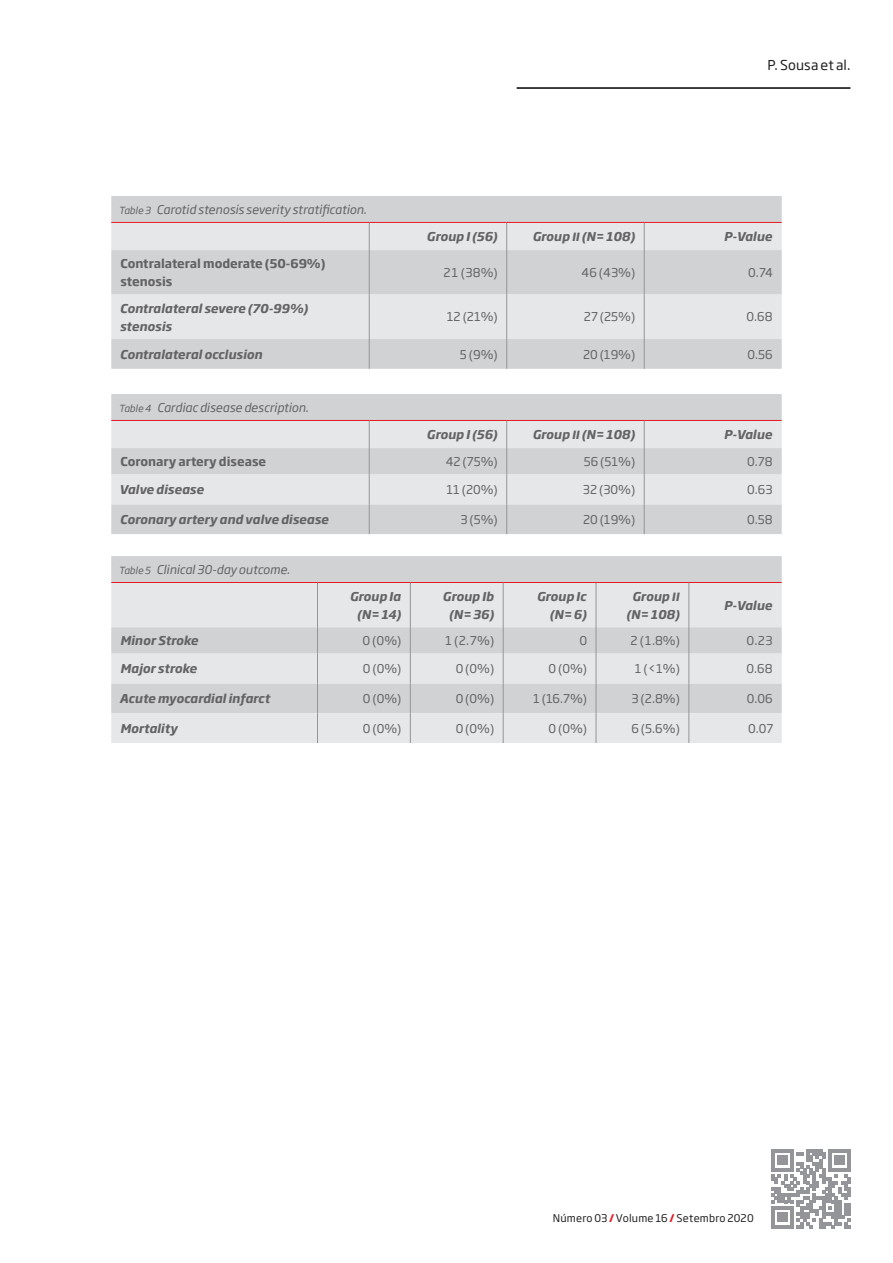
<style>
.page{position:relative;width:893px;height:1263px;background:#fff}
.page>*{position:absolute;margin:0;border:0;box-sizing:border-box;transform-origin:0 0}
._03__autores{font:13.5px "Soho Gothic Pro";letter-spacing:.01em;color:#231f20}
._08__tabelas{font:italic 700 12px/18px "Soho Gothic Pro";color:#636366}
._08__tabelas-2{font:12px "Soho Gothic Pro";color:#636366}
._08__tabelas-3{font:italic 12px "Soho Gothic Pro";color:#636366}
._08__tabelas-4{font:700 12px/18px "Soho Gothic Pro";color:#636366}
.t1{font:10.5px "Soho Gothic Pro";letter-spacing:.02em;color:#231f20}
.s1{font-size:9.75px}
.s2{font-size:11.25px}
.s3{font-family:"Soho Std";font-weight:700;color:#e51a23}
</style>
<div class="page">
<hr style="left:517px;top:87px;width:333px;height:2px;background:#000">
<svg style="left:771px;top:1149px;width:80px;height:79px"></svg>
<div style="left:111px;top:556px;width:671px;height:26px;background:#d1d2d4"></div>
<svg style="left:111px;top:583px;width:671px;height:160px;background:#dedfe1"></svg>
<hr style="left:317px;top:583px;width:1px;height:44px;background:#939598">
<hr style="left:410px;top:583px;width:1px;height:44px;background:#939598">
<hr style="left:503px;top:583px;width:1px;height:44px;background:#939598">
<hr style="left:596px;top:583px;width:1px;height:44px;background:#939598">
<hr style="left:689px;top:583px;width:1px;height:44px;background:#939598">
<svg style="left:317px;top:627px;width:1px;height:56px"></svg>
<svg style="left:410px;top:627px;width:1px;height:56px"></svg>
<svg style="left:503px;top:627px;width:1px;height:56px"></svg>
<svg style="left:596px;top:627px;width:1px;height:56px"></svg>
<svg style="left:689px;top:627px;width:1px;height:56px"></svg>
<hr style="left:317px;top:683px;width:1px;height:30px;background:#939598">
<hr style="left:410px;top:683px;width:1px;height:30px;background:#939598">
<hr style="left:503px;top:683px;width:1px;height:30px;background:#939598">
<hr style="left:596px;top:683px;width:1px;height:30px;background:#939598">
<hr style="left:689px;top:683px;width:1px;height:30px;background:#939598">
<hr style="left:317px;top:713px;width:1px;height:30px;background:#939598">
<hr style="left:410px;top:713px;width:1px;height:30px;background:#939598">
<hr style="left:503px;top:713px;width:1px;height:30px;background:#939598">
<hr style="left:596px;top:713px;width:1px;height:30px;background:#939598">
<hr style="left:689px;top:713px;width:1px;height:30px;background:#939598">
<hr style="left:111px;top:582px;width:206px;height:1px;background:#e51a23">
<hr style="left:317px;top:582px;width:93px;height:1px;background:#e51a23">
<hr style="left:410px;top:582px;width:93px;height:1px;background:#e51a23">
<hr style="left:503px;top:582px;width:93px;height:1px;background:#e51a23">
<hr style="left:596px;top:582px;width:93px;height:1px;background:#e51a23">
<hr style="left:689px;top:582px;width:93px;height:1px;background:#e51a23">
<div style="left:111px;top:196px;width:671px;height:173px;background:#d1d2d4"></div>
<svg style="left:111px;top:223px;width:671px;height:116px;background:#dddee0"></svg>
<svg style="left:369px;top:223px;width:1px;height:27px"></svg>
<svg style="left:506px;top:223px;width:1px;height:27px"></svg>
<svg style="left:644px;top:223px;width:1px;height:27px"></svg>
<hr style="left:369px;top:250px;width:1px;height:45px;background:#939598">
<hr style="left:506px;top:250px;width:1px;height:45px;background:#939598">
<hr style="left:644px;top:250px;width:1px;height:45px;background:#939598">
<hr style="left:369px;top:295px;width:1px;height:44px;background:#939598">
<hr style="left:506px;top:295px;width:1px;height:44px;background:#939598">
<hr style="left:644px;top:295px;width:1px;height:44px;background:#939598">
<hr style="left:369px;top:339px;width:1px;height:30px;background:#939598">
<hr style="left:506px;top:339px;width:1px;height:30px;background:#939598">
<hr style="left:644px;top:339px;width:1px;height:30px;background:#939598">
<hr style="left:111px;top:222px;width:258px;height:1px;background:#e51a23">
<hr style="left:369px;top:222px;width:138px;height:1px;background:#e51a23">
<hr style="left:507px;top:222px;width:137px;height:1px;background:#e51a23">
<hr style="left:644px;top:222px;width:138px;height:1px;background:#e51a23">
<div style="left:111px;top:394px;width:671px;height:140px;background:#d1d2d4"></div>
<svg style="left:111px;top:421px;width:671px;height:83px;background:#dfe0e2"></svg>
<svg style="left:369px;top:421px;width:1px;height:83px"></svg>
<svg style="left:506px;top:421px;width:1px;height:83px"></svg>
<svg style="left:644px;top:421px;width:1px;height:83px"></svg>
<hr style="left:369px;top:504px;width:1px;height:30px;background:#939598">
<hr style="left:506px;top:504px;width:1px;height:30px;background:#939598">
<hr style="left:644px;top:504px;width:1px;height:30px;background:#939598">
<hr style="left:111px;top:420px;width:258px;height:1px;background:#e51a23">
<hr style="left:369px;top:420px;width:138px;height:1px;background:#e51a23">
<hr style="left:507px;top:420px;width:137px;height:1px;background:#e51a23">
<hr style="left:644px;top:420px;width:138px;height:1px;background:#e51a23">
<p class="_08__tabelas-3" style="left:119px;top:200px;width:249px"><span class="s1">Table 3</span> Carotid stenosis severity stratification.</p>
<p class="_03__autores" style="left:767px;top:55px;width:84px">P. Sousa et al.</p>
<p class="_08__tabelas" style="left:427px;top:227px;width:72px">Group I (56)</p>
<p class="_08__tabelas" style="left:532px;top:227px;width:103px">Group <span class="s2">II</span> (N= 108)</p>
<p class="_08__tabelas" style="left:724px;top:227px;width:50px">P-Value</p>
<p class="_08__tabelas-4" style="left:120px;top:254px;width:207px">Contralateral moderate (50-69%) stenosis</p>
<p class="_08__tabelas-2" style="left:443px;top:263px;width:56px">21 (38%)</p>
<p class="_08__tabelas-2" style="left:582px;top:263px;width:55px">46 (43%)</p>
<p class="_08__tabelas-2" style="left:748px;top:263px;width:26px">0.74</p>
<p class="_08__tabelas" style="left:120px;top:298px;width:189px">Contralateral severe (70-99%) stenosis</p>
<p class="_08__tabelas-2" style="left:447px;top:308px;width:52px">12 (21%)</p>
<p class="_08__tabelas-2" style="left:584px;top:308px;width:53px">27 (25%)</p>
<p class="_08__tabelas-2" style="left:746px;top:308px;width:28px">0.68</p>
<p class="_08__tabelas" style="left:120px;top:344px;width:144px">Contralateral occlusion</p>
<p class="_08__tabelas-2" style="left:460px;top:345px;width:39px">5 (9%)</p>
<p class="_08__tabelas-2" style="left:583px;top:345px;width:54px">20 (19%)</p>
<p class="_08__tabelas-2" style="left:748px;top:345px;width:27px">0.56</p>
<p class="_08__tabelas-3" style="left:119px;top:398px;width:191px"><span class="s1">Table 4</span> Cardiac disease description.</p>
<p class="_08__tabelas" style="left:427px;top:425px;width:72px">Group I (56)</p>
<p class="_08__tabelas" style="left:532px;top:425px;width:103px">Group <span class="s2">II</span> (N= 108)</p>
<p class="_08__tabelas" style="left:724px;top:425px;width:50px">P-Value</p>
<p class="_08__tabelas-4" style="left:121px;top:452px;width:147px">Coronary artery disease</p>
<p class="_08__tabelas-2" style="left:446px;top:452px;width:54px">42 (75%)</p>
<p class="_08__tabelas-2" style="left:584px;top:452px;width:53px">56 (51%)</p>
<p class="_08__tabelas-2" style="left:747px;top:452px;width:27px">0.78</p>
<p class="_08__tabelas" style="left:119px;top:480px;width:86px">Valve disease</p>
<p class="_08__tabelas-2" style="left:446px;top:480px;width:53px">11 (20%)</p>
<p class="_08__tabelas-2" style="left:583px;top:480px;width:54px">32 (30%)</p>
<p class="_08__tabelas-2" style="left:747px;top:480px;width:27px">0.63</p>
<p class="_08__tabelas" style="left:120px;top:510px;width:210px">Coronary artery and valve disease</p>
<p class="_08__tabelas-2" style="left:460px;top:510px;width:39px">3 (5%)</p>
<p class="_08__tabelas-2" style="left:583px;top:510px;width:54px">20 (19%)</p>
<p class="_08__tabelas-2" style="left:747px;top:510px;width:27px">0.58</p>
<p class="_08__tabelas-3" style="left:119px;top:560px;width:173px"><span class="s1">Table 5</span> Clinical 30-day outcome.</p>
<p class="_08__tabelas" style="left:350px;top:586px;width:53px">Group Ia</p>
<p class="_08__tabelas" style="left:357px;top:604px;width:45px">(N= 14)</p>
<p class="_08__tabelas" style="left:443px;top:586px;width:53px">Group Ib</p>
<p class="_08__tabelas" style="left:449px;top:604px;width:46px">(N= 36)</p>
<p class="_08__tabelas" style="left:537px;top:586px;width:51px">Group Ic</p>
<p class="_08__tabelas" style="left:549px;top:604px;width:38px">(N= 6)</p>
<p class="_08__tabelas" style="left:632px;top:586px;width:48px">Group <span class="s2">II</span></p>
<p class="_08__tabelas" style="left:626px;top:604px;width:54px">(N= 108)</p>
<p class="_08__tabelas" style="left:724px;top:595px;width:50px">P-Value</p>
<p class="_08__tabelas" style="left:120px;top:631px;width:80px">Minor Stroke</p>
<p class="_08__tabelas-2" style="left:362px;top:631px;width:41px">0 (0%)</p>
<p class="_08__tabelas-2" style="left:444px;top:631px;width:51px">1 (2.7%)</p>
<p class="_08__tabelas-2" style="left:579px;top:631px;width:9px">0</p>
<p class="_08__tabelas-2" style="left:630px;top:631px;width:51px">2 (1.8%)</p>
<p class="_08__tabelas-2" style="left:746px;top:631px;width:28px">0.23</p>
<p class="_08__tabelas" style="left:120px;top:659px;width:78px">Major stroke</p>
<p class="_08__tabelas-2" style="left:363px;top:659px;width:40px">0 (0%)</p>
<p class="_08__tabelas-2" style="left:456px;top:659px;width:40px">0 (0%)</p>
<p class="_08__tabelas-2" style="left:548px;top:659px;width:40px">0 (0%)</p>
<p class="_08__tabelas-2" style="left:635px;top:659px;width:47px">1 (&lt;1%)</p>
<p class="_08__tabelas-2" style="left:746px;top:659px;width:28px">0.68</p>
<p class="_08__tabelas" style="left:119px;top:689px;width:152px">Acute myocardial infarct</p>
<p class="_08__tabelas-2" style="left:363px;top:689px;width:40px">0 (0%)</p>
<p class="_08__tabelas-2" style="left:456px;top:689px;width:40px">0 (0%)</p>
<p class="_08__tabelas-2" style="left:533px;top:689px;width:55px">1 (16.7%)</p>
<p class="_08__tabelas-2" style="left:631px;top:689px;width:50px">3 (2.8%)</p>
<p class="_08__tabelas-2" style="left:747px;top:689px;width:27px">0.06</p>
<p class="_08__tabelas" style="left:120px;top:719px;width:59px">Mortality</p>
<p class="_08__tabelas-2" style="left:363px;top:719px;width:40px">0 (0%)</p>
<p class="_08__tabelas-2" style="left:456px;top:719px;width:40px">0 (0%)</p>
<p class="_08__tabelas-2" style="left:548px;top:719px;width:40px">0 (0%)</p>
<p class="_08__tabelas-2" style="left:631px;top:719px;width:50px">6 (5.6%)</p>
<p class="_08__tabelas-2" style="left:748px;top:719px;width:27px">0.07</p>
<p class="t1" style="left:553px;top:1210px;width:202px">Número 03 <span class="s3">/</span> Volume 16 <span class="s3">/</span> Setembro 2020</p>
</div>
